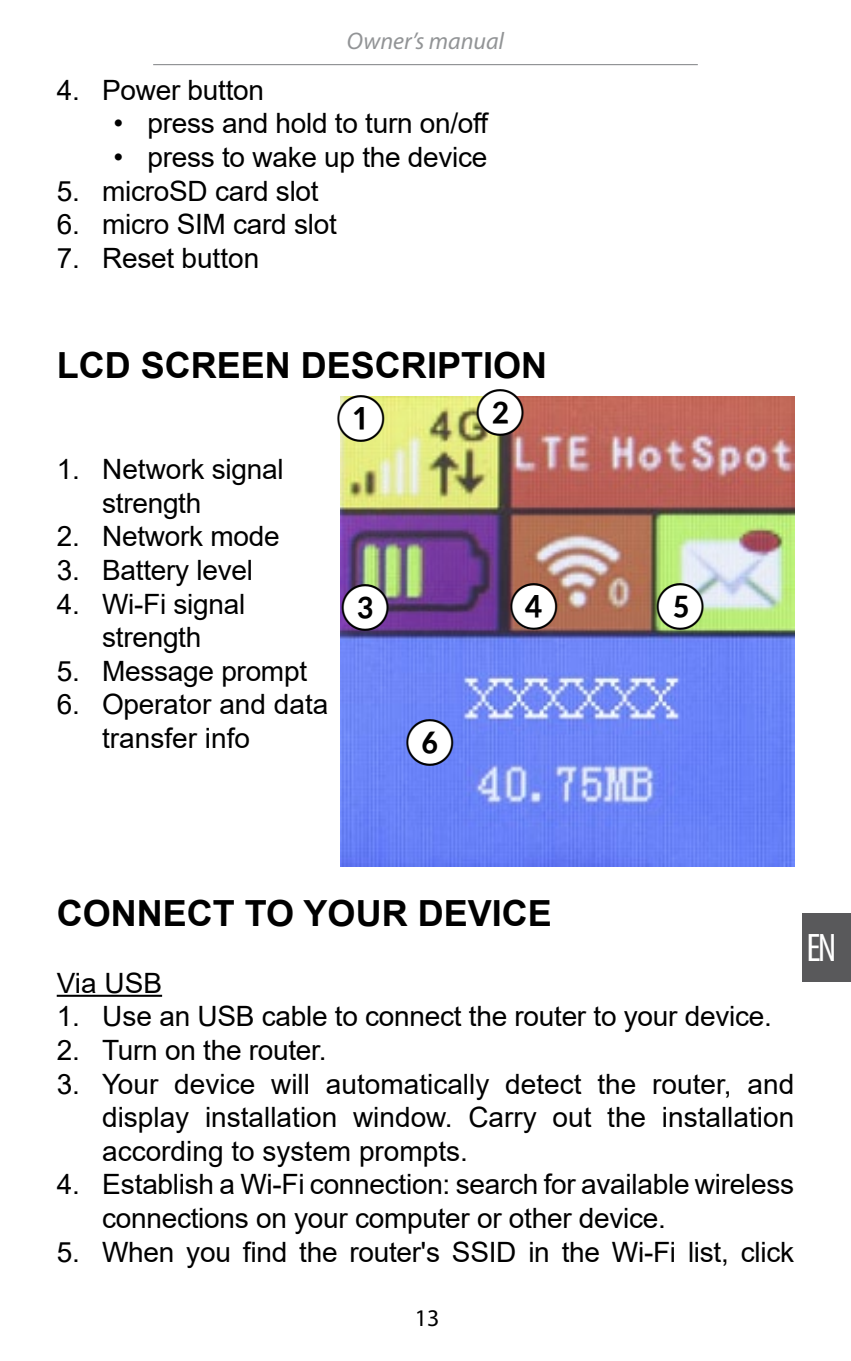
<style>
.page{position:relative;width:851px;height:1361px;background:#fff}
.page>*{position:absolute;margin:0;border:0;box-sizing:border-box;transform-origin:0 0}
.t1{font:48px "Carlito";color:#000}
.t2{font:condensed 40px "Myriad Pro";color:#fff}
.t3{font:700 36px "Arial";color:#000}
.t4{font:28px/33.6px "Arial";letter-spacing:-.01em;color:#000}
.t5{font:italic 24px "Myriad Pro";color:#929496}
.t6{font:24px "Myriad Pro";color:#000}
</style>
<div class="page">
<div style="left:802px;top:913px;width:48px;height:68px;background:#59595b"></div>
<hr style="left:153px;top:64px;width:544px;height:1px;background:#929496">
<hr style="left:57px;top:994px;width:105px;height:3px;background:#000">
<img style="left:340px;top:396px;width:454px;height:470px">
<div style="left:338px;top:396px;width:45px;height:45px;background:#fff;border-radius:50%"></div>
<div style="left:477px;top:391px;width:45px;height:44px;background:#fff;border-radius:50%"></div>
<div style="left:342px;top:585px;width:45px;height:45px;background:#fff;border-radius:50%"></div>
<div style="left:511px;top:585px;width:44px;height:45px;background:#fff;border-radius:50%"></div>
<div style="left:657px;top:585px;width:44px;height:45px;background:#fff;border-radius:50%"></div>
<div style="left:408px;top:719px;width:44px;height:45px;background:#fff;border-radius:50%"></div>
<p class="t5" style="left:347px;top:26px;width:158px">Owner’s manual</p>
<p class="t4" style="left:57px;top:73px;width:209px">4. Power button</p>
<p class="t4" style="left:113px;top:107px;width:377px">• press and hold to turn on/off</p>
<p class="t4" style="left:113px;top:140px;width:375px">• press to wake up the device</p>
<p class="t4" style="left:57px;top:174px;width:263px">5. microSD card slot</p>
<p class="t4" style="left:57px;top:207px;width:281px">6. micro SIM card slot</p>
<p class="t4" style="left:57px;top:241px;width:204px">7. Reset button</p>
<p class="t3" style="left:57px;top:340px;width:492px">LCD SCREEN DESCRIPTION</p>
<p class="t4" style="left:102px;top:452px;width:183px;text-indent:-45px">1. Network signal strength</p>
<p class="t4" style="left:57px;top:519px;width:224px">2. Network mode</p>
<p class="t4" style="left:57px;top:553px;width:198px">3. Battery level</p>
<p class="t4" style="left:57px;top:587px;width:190px;text-align:center">4. Wi-Fi signal strength</p>
<p class="t4" style="left:57px;top:654px;width:252px">5. Message prompt</p>
<p class="t4" style="left:102px;top:687px;width:228px;text-indent:-45px">6. Operator and data transfer info</p>
<h1 class="t1" style="left:329px;top:385px;width:65px">①</h1>
<h1 class="t1" style="left:468px;top:380px;width:65px">②</h1>
<h1 class="t1" style="left:333px;top:574px;width:65px">③</h1>
<h1 class="t1" style="left:502px;top:573px;width:65px">④</h1>
<h1 class="t1" style="left:648px;top:573px;width:65px">⑤</h1>
<h1 class="t1" style="left:398px;top:709px;width:65px">⑥</h1>
<p class="t3" style="left:57px;top:887px;width:496px">CONNECT TO YOUR DEVICE</p>
<p class="t4" style="left:57px;top:966px;width:107px">Via USB</p>
<p class="t4" style="left:57px;top:999px;width:716px">1. Use an USB cable to connect the router to your device.</p>
<p class="t4" style="left:57px;top:1033px;width:271px">2. Turn on the router.</p>
<p class="t4" style="left:102px;top:1067px;width:693px;text-align:justify;text-indent:-45px">3. Your device will automatically detect the router, and display installation window. Carry out the installation according to system prompts.</p>
<p class="t4" style="left:102px;top:1167px;width:693px;text-indent:-45px">4. Establish a Wi-Fi connection: search for available wireless connections on your computer or other device.</p>
<p class="t4" style="left:57px;top:1235px;width:738px">5. When you find the router's SSID in the Wi-Fi list, click</p>
<h2 class="t2" style="left:806px;top:924px;width:31px">EN</h2>
<p class="t6" style="left:414px;top:1303px;width:26px">13</p>
</div>
